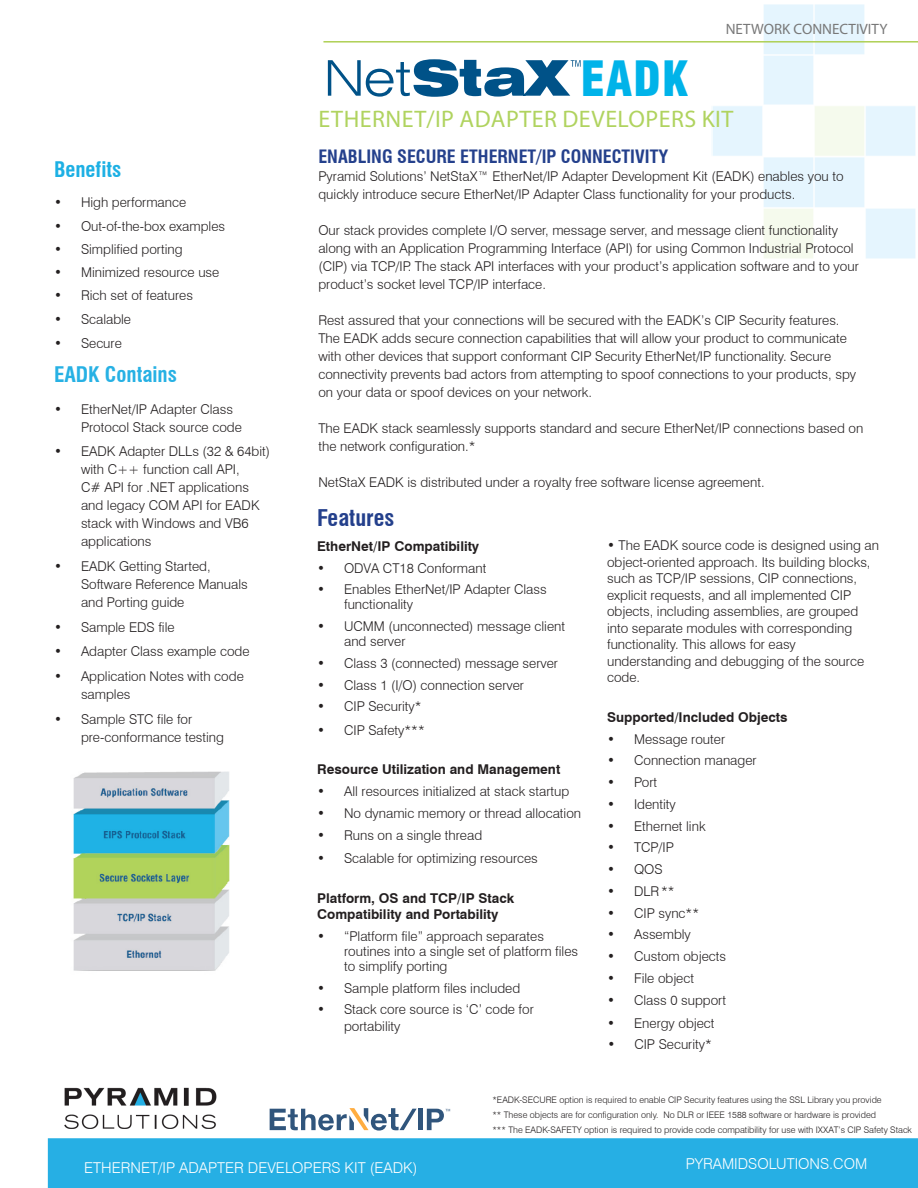
<style>
.page{position:relative;width:918px;height:1188px;background:#fff}
.page>*{position:absolute;margin:0;border:0;box-sizing:border-box;transform-origin:0 0}
.t1{font:900 condensed 47.55px "Swiss 721 BT";color:#00b3e9}
.t2{font:24px "Myriad Pro";letter-spacing:.02em;color:#b0d35f}
.t3{font:700 condensed 22.5px "Swiss 721 BT";color:#24408c}
.t4{font:700 condensed 21px "Swiss 721 BT";color:#27b1e4}
.t5{font:700 condensed 21px "Swiss 721 BT";color:#1db0e4}
.t6{font:700 condensed 18px "Swiss 721 BT";color:#24408c}
.t7{font:300 15px "Swiss 721 BT";color:#fff}
.t8{font:15px "Myriad Pro";color:#787878}
.t9{font:300 13.5px/18px "Swiss 721 BT";color:#231f20}
.t10{font:700 13.5px/16.5px "Swiss 721 BT";color:#231f20}
.t11{font:300 9px/15px "Swiss 721 BT";color:#231f20}
</style>
<div class="page">
<img style="left:712px;top:4px;width:204px;height:255px">
<hr style="left:323px;top:41px;width:595px;height:2px;background:#afd054">
<div style="left:48px;top:1138px;width:870px;height:50px;background:#26afe4"></div>
<img style="left:64px;top:1087px;width:153px;height:41px">
<svg style="left:328px;top:59px;width:253px;height:38px"></svg>
<div style="left:418px;top:1109px;width:5px;height:21px;background:#30557c"></div>
<svg style="left:427px;top:1109px;width:23px;height:21px"></svg>
<svg style="left:270px;top:1108px;width:147px;height:23px"></svg>
<img style="left:73px;top:771px;width:157px;height:200px">
<h3 class="t5" style="left:54px;top:157px;width:69px">Benefits</h3>
<p class="t9" style="left:54px;top:193px;width:134px">• High performance</p>
<p class="t9" style="left:54px;top:217px;width:173px">• Out-of-the-box examples</p>
<p class="t9" style="left:54px;top:240px;width:130px">• Simplified porting</p>
<p class="t9" style="left:54px;top:263px;width:167px">• Minimized resource use</p>
<p class="t9" style="left:54px;top:286px;width:140px">• Rich set of features</p>
<p class="t9" style="left:54px;top:310px;width:79px">• Scalable</p>
<p class="t9" style="left:54px;top:334px;width:69px">• Secure</p>
<h3 class="t4" style="left:54px;top:362px;width:125px">EADK Contains</h3>
<p class="t9" style="left:81px;top:400px;width:162px;text-indent:-27px">• EtherNet/IP Adapter Class<br>Protocol Stack source code</p>
<p class="t9" style="left:81px;top:442px;width:191px;text-indent:-27px">• EADK Adapter DLLs (32 &amp; 64bit) with C++ function call API,<br>C# API for .NET applications and legacy COM API for EADK stack with Windows and VB6 applications</p>
<p class="t9" style="left:81px;top:557px;width:168px;text-indent:-27px">• EADK Getting Started,<br>Software Reference Manuals and Porting guide</p>
<p class="t9" style="left:54px;top:618px;width:122px">• Sample EDS file</p>
<p class="t9" style="left:54px;top:643px;width:197px">• Adapter Class example code</p>
<p class="t9" style="left:81px;top:667px;width:164px;text-indent:-27px">• Application Notes with code samples</p>
<p class="t9" style="left:81px;top:710px;width:145px;text-indent:-27px">• Sample STC file for pre-conformance testing</p>
<h1 class="t1" style="left:581px;top:50px;width:108px">EADK</h1>
<p class="t8" style="left:726px;top:20px;width:163px">NETWORK CONNECTIVITY</p>
<h2 class="t2" style="left:319px;top:104px;width:416px">ETHERNET/IP ADAPTER DEVELOPERS KIT</h2>
<h3 class="t6" style="left:318px;top:146px;width:351px">ENABLING SECURE ETHERNET/IP CONNECTIVITY</h3>
<p class="t9" style="left:318px;top:167px;width:527px">Pyramid Solutions’ NetStaX™ EtherNet/IP Adapter Development Kit (EADK) enables you to quickly introduce secure EtherNet/IP Adapter Class functionality for your products.</p>
<p class="t9" style="left:318px;top:221px;width:542px">Our stack provides complete I/O server, message server, and message client functionality along with an Application Programming Interface (API) for using Common Industrial Protocol (CIP) via TCP/IP. The stack API interfaces with your product’s application software and to your product’s socket level TCP/IP interface.</p>
<p class="t9" style="left:318px;top:311px;width:539px">Rest assured that your connections will be secured with the EADK’s CIP Security features.<br>The EADK adds secure connection capabilities that will allow your product to communicate with other devices that support conformant CIP Security EtherNet/IP functionality. Secure connectivity prevents bad actors from attempting to spoof connections to your products, spy on your data or spoof devices on your network.</p>
<p class="t9" style="left:318px;top:419px;width:546px">The EADK stack seamlessly supports standard and secure EtherNet/IP connections based on the network configuration.*</p>
<p class="t9" style="left:318px;top:473px;width:448px">NetStaX EADK is distributed under a royalty free software license agreement.</p>
<h3 class="t3" style="left:317px;top:505px;width:79px">Features</h3>
<p class="t10" style="left:317px;top:538px;width:164px">EtherNet/IP Compatibility</p>
<p class="t9" style="left:317px;top:559px;width:171px">• ODVA CT18 Conformant</p>
<p class="t9" style="left:344px;top:582px;width:204px;line-height:15px;text-indent:-27px">• Enables EtherNet/IP Adapter Class functionality</p>
<p class="t9" style="left:344px;top:619px;width:223px;line-height:15px;text-indent:-27px">• UCMM (unconnected) message client and server</p>
<p class="t9" style="left:317px;top:654px;width:242px">• Class 3 (connected) message server</p>
<p class="t9" style="left:317px;top:676px;width:209px">• Class 1 (I/O) connection server</p>
<p class="t9" style="left:317px;top:697px;width:106px">• CIP Security*</p>
<p class="t9" style="left:317px;top:721px;width:109px">• CIP Safety***</p>
<p class="t10" style="left:317px;top:761px;width:245px">Resource Utilization and Management</p>
<p class="t9" style="left:317px;top:782px;width:254px">• All resources initialized at stack startup</p>
<p class="t9" style="left:317px;top:804px;width:266px">• No dynamic memory or thread allocation</p>
<p class="t9" style="left:317px;top:826px;width:167px">• Runs on a single thread</p>
<p class="t9" style="left:317px;top:849px;width:222px">• Scalable for optimizing resources</p>
<p class="t10" style="left:317px;top:889px;width:199px">Platform, OS and TCP/IP Stack<br>Compatibility and Portability</p>
<p class="t9" style="left:344px;top:928px;width:236px;line-height:15px;text-indent:-27px">• “Platform file” approach separates routines into a single set of platform files to simplify porting</p>
<p class="t9" style="left:317px;top:979px;width:205px">• Sample platform files included</p>
<p class="t9" style="left:344px;top:1001px;width:191px;line-height:16.5px;text-indent:-27px">• Stack core source is ‘C’ code for portability</p>
<p class="t9" style="left:607px;top:537px;width:274px;line-height:16.5px">• The EADK source code is designed using an object-oriented approach. Its building blocks, such as TCP/IP sessions, CIP connections, explicit requests, and all implemented CIP objects, including assemblies, are grouped into separate modules with corresponding functionality. This allows for easy understanding and debugging of the source code.</p>
<p class="t10" style="left:607px;top:709px;width:182px">Supported/Included Objects</p>
<p class="t9" style="left:607px;top:730px;width:120px">• Message router</p>
<p class="t9" style="left:607px;top:752px;width:151px">• Connection manager</p>
<p class="t9" style="left:607px;top:773px;width:52px">• Port</p>
<p class="t9" style="left:607px;top:795px;width:70px">• Identity</p>
<p class="t9" style="left:607px;top:817px;width:100px">• Ethernet link</p>
<p class="t9" style="left:607px;top:839px;width:68px">• TCP/IP</p>
<p class="t9" style="left:607px;top:860px;width:57px">• QOS</p>
<p class="t9" style="left:607px;top:882px;width:69px">• DLR**</p>
<p class="t9" style="left:607px;top:904px;width:94px">• CIP sync**</p>
<p class="t9" style="left:607px;top:926px;width:85px">• Assembly</p>
<p class="t9" style="left:607px;top:947px;width:121px">• Custom objects</p>
<p class="t9" style="left:607px;top:969px;width:89px">• File object</p>
<p class="t9" style="left:607px;top:991px;width:120px">• Class 0 support</p>
<p class="t9" style="left:607px;top:1014px;width:109px">• Energy object</p>
<p class="t9" style="left:607px;top:1035px;width:106px">• CIP Security*</p>
<p class="t11" style="left:492px;top:1092px;width:421px">*EADK-SECURE option is required to enable CIP Security features using the SSL Library you provide<br>** These objects are for configuration only. No DLR or IEEE 1588 software or hardware is provided<br>*** The EADK-SAFETY option is required to provide code compatibility for use with IXXAT’s CIP Safety Stack</p>
<p class="t7" style="left:84px;top:1158px;width:335px">ETHERNET/IP ADAPTER DEVELOPERS KIT (EADK)</p>
<p class="t7" style="left:686px;top:1155px;width:183px">PYRAMIDSOLUTIONS.COM</p>
</div>
